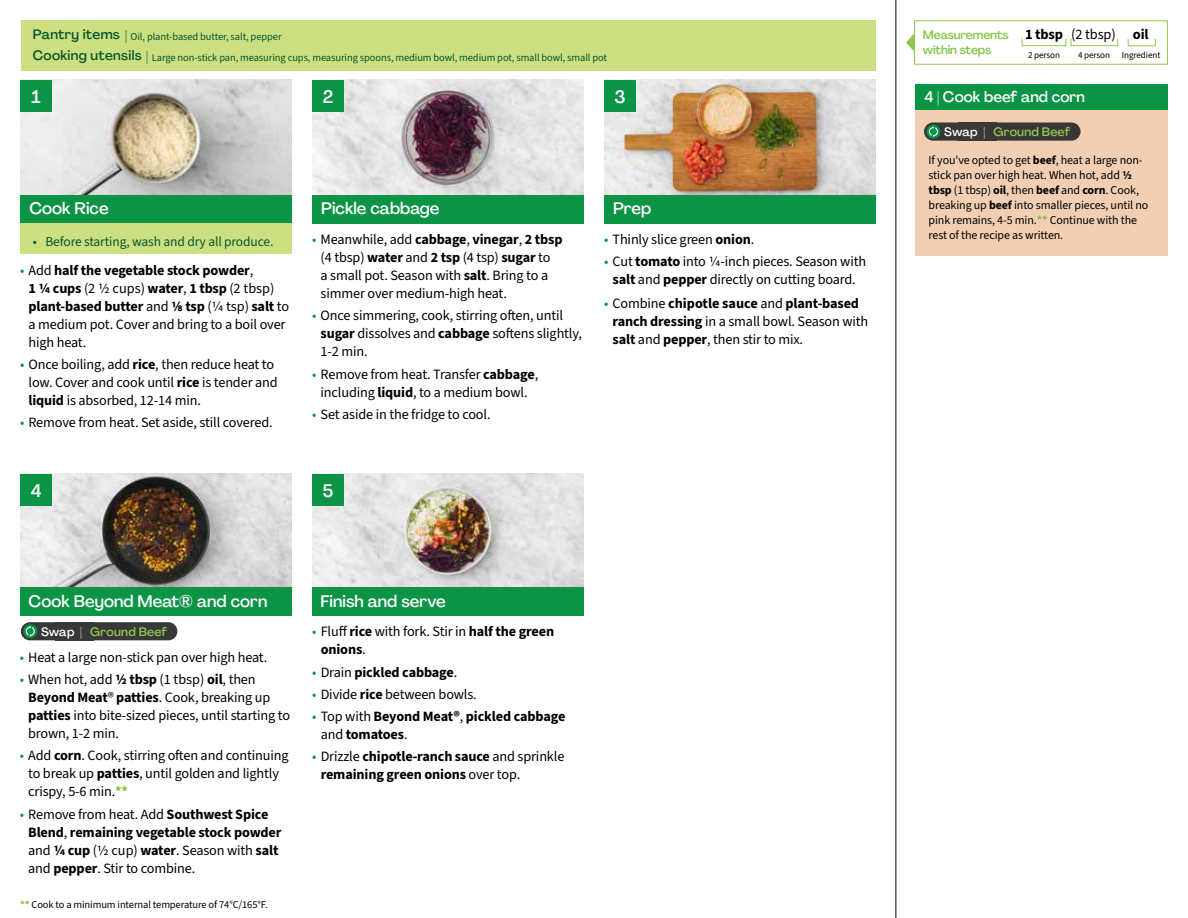
<style>
.page{position:relative;width:1188px;height:918px;background:#fff}
.page>*{position:absolute;margin:0;border:0;box-sizing:border-box;transform-origin:0 0}
.t1{font:500 18px "Agrandir";color:#fff}
.t2{font:500 16.5px "Agrandir";color:#fff}
.t3{font:500 15px "Agrandir";color:#fff}
.t4{font:700 14.4px "Source Sans 3";letter-spacing:-.01em;color:#000}
.t5{font:14.25px/18px "Source Sans 3";letter-spacing:-.01em;color:#000}
.t6{font:700 14.25px/18px "Source Sans 3";letter-spacing:-.01em;color:#000}
.t7{font:13.5px "Source Sans 3";letter-spacing:-.01em;color:#05562c}
.t8{font:500 13.5px "Agrandir";letter-spacing:.025em;color:#05562c}
.t9{font:500 12.15px "Agrandir";letter-spacing:.02em;color:#91c84e}
.t10{font:12px/15px "Source Sans 3";letter-spacing:-.01em;color:#000}
.t11{font:500 12px/15.8px "Agrandir";letter-spacing:-.01em;color:#82c341}
.t12{font:10.5px "Source Sans 3";letter-spacing:-.01em;color:#05562c}
.t13{font:10.5px "Source Sans 3";letter-spacing:-.01em;color:#000}
.t14{font:9.15px "Source Sans 3";letter-spacing:-.01em;color:#000}
.s1{font-family:"Agrandir";font-weight:500;font-size:13.5px}
.s2{color:#0b9446}
.s3{font-weight:700}
.s4{color:#fff}
.s5{font-weight:700;color:#8cba42}
.s6{font-weight:400;color:#0b9446}
.s7{font-weight:400}
</style>
<div class="page">
<img style="left:20px;top:474px;width:272px;height:113px">
<img style="left:312px;top:474px;width:272px;height:113px">
<img style="left:20px;top:80px;width:272px;height:115px">
<img style="left:312px;top:80px;width:272px;height:115px">
<img style="left:604px;top:80px;width:272px;height:115px">
<div style="left:312px;top:195px;width:272px;height:29px;background:#0b9446"></div>
<div style="left:20px;top:195px;width:272px;height:29px;background:#0b9446"></div>
<div style="left:20px;top:587px;width:272px;height:29px;background:#0b9446"></div>
<div style="left:312px;top:587px;width:272px;height:29px;background:#0b9446"></div>
<div style="left:604px;top:195px;width:272px;height:29px;background:#0b9446"></div>
<div style="left:21px;top:20px;width:855px;height:51px;background:#cde081"></div>
<div style="left:20px;top:224px;width:272px;height:30px;background:#cde081"></div>
<hr style="left:896px;top:0;width:1px;height:918px;background:#000">
<div style="left:20px;top:474px;width:32px;height:32px;background:#0b9446"></div>
<div style="left:20px;top:80px;width:32px;height:32px;background:#0b9446"></div>
<div style="left:312px;top:474px;width:32px;height:32px;background:#0b9446"></div>
<div style="left:312px;top:80px;width:32px;height:32px;background:#0b9446"></div>
<div style="left:604px;top:80px;width:32px;height:32px;background:#0b9446"></div>
<div style="left:914px;top:20px;width:254px;height:45px;border:1px solid #91c84e"></div>
<div style="left:1022px;top:38px;width:44px;height:8px;border:1px solid #91c84e"></div>
<div style="left:1071px;top:38px;width:47px;height:8px;border:1px solid #91c84e"></div>
<div style="left:1128px;top:38px;width:28px;height:8px;border:1px solid #91c84e"></div>
<svg style="left:906px;top:33px;width:9px;height:19px"></svg>
<div style="left:916px;top:110px;width:252px;height:146px;background:#f2cfb3"></div>
<div style="left:916px;top:84px;width:252px;height:26px;background:#0b9446"></div>
<div style="left:56px;top:622px;width:38px;height:18px;background:#383839"></div>
<div style="left:21px;top:622px;width:70px;height:18px;background:#383839;border-radius:9px"></div>
<svg style="left:23px;top:624px;width:14px;height:14px"></svg>
<svg style="left:26px;top:626px;width:9px;height:11px"></svg>
<div style="left:82px;top:622px;width:95px;height:18px;background:#383839;border-radius:9px"></div>
<div style="left:959px;top:122px;width:38px;height:19px;background:#383839"></div>
<div style="left:924px;top:122px;width:71px;height:19px;background:#383839;border-radius:9px"></div>
<svg style="left:926px;top:125px;width:14px;height:14px"></svg>
<svg style="left:929px;top:126px;width:9px;height:11px"></svg>
<div style="left:985px;top:122px;width:96px;height:19px;background:#383839;border-radius:9px"></div>
<p class="t12" style="left:33px;top:30px;width:250px"><span class="s1">Pantry items |</span> Oil, plant-based butter, salt, pepper</p>
<p class="t8" style="left:33px;top:47px;width:110px">Cooking utensils</p>
<p class="t12" style="left:146px;top:51px;width:462px"><span class="s1">|</span> Large non-stick pan, measuring cups, measuring spoons, medium bowl, medium pot, small bowl, small pot</p>
<p class="t1" style="left:32px;top:86px;width:11px">1</p>
<p class="t1" style="left:323px;top:86px;width:12px">2</p>
<p class="t1" style="left:614px;top:85px;width:13px">3</p>
<p class="t2" style="left:29px;top:198px;width:81px">Cook Rice</p>
<p class="t2" style="left:321px;top:198px;width:120px">Pickle cabbage</p>
<p class="t2" style="left:613px;top:198px;width:40px">Prep</p>
<p class="t7" style="left:33px;top:233px;width:242px">• Before starting, wash and dry all produce.</p>
<p class="t5" style="left:29px;top:261px;width:262px;text-indent:-9px"><span class="s2">•</span> Add <span class="s3">half the vegetable stock powder</span>,<br><span class="s3">1 1/4 cups</span> (2 1/2 cups) <span class="s3">water</span>, <span class="s3">1 tbsp</span> (2 tbsp) <span class="s3">plant-based butter</span> and <span class="s3">1/8 tsp</span> (1/4 tsp) <span class="s3">salt</span> to a medium pot. Cover and bring to a boil over high heat.</p>
<p class="t5" style="left:29px;top:355px;width:251px;text-indent:-9px"><span class="s2">•</span> Once boiling, add <span class="s3">rice</span>, then reduce heat to low. Cover and cook until <span class="s3">rice</span> is tender and <span class="s3">liquid</span> is absorbed, 12-14 min.</p>
<p class="t5" style="left:20px;top:413px;width:254px"><span class="s2">•</span> Remove from heat. Set aside, still covered.</p>
<p class="t5" style="left:321px;top:230px;width:243px;text-indent:-9px"><span class="s2">•</span> Meanwhile, add <span class="s3">cabbage</span>, <span class="s3">vinegar</span>, <span class="s3">2 tbsp </span>(4 tbsp) <span class="s3">water</span> and <span class="s3">2 tsp</span> (4 tsp) <span class="s3">sugar</span> to<br>a small pot. Season with <span class="s3">salt</span>. Bring to a simmer over medium-high heat.</p>
<p class="t5" style="left:321px;top:307px;width:263px;text-indent:-9px"><span class="s2">•</span> Once simmering, cook, stirring often, until <span class="s3">sugar</span> dissolves and <span class="s3">cabbage</span> softens slightly,<br>1-2 min.</p>
<p class="t5" style="left:312px;top:365px;width:228px;text-align:center"><span class="s2">•</span> Remove from heat. Transfer <span class="s3">cabbage</span>, including <span class="s3">liquid</span>, to a medium bowl.</p>
<p class="t5" style="left:312px;top:405px;width:180px"><span class="s2">•</span> Set aside in the fridge to cool.</p>
<p class="t5" style="left:604px;top:230px;width:152px"><span class="s2">•</span> Thinly slice green <span class="s3">onion</span>.</p>
<p class="t5" style="left:604px;top:253px;width:264px;text-align:center"><span class="s2">•</span> Cut <span class="s3">tomato</span> into 1/4-inch pieces. Season with <span class="s3">salt</span> and <span class="s3">pepper</span> directly on cutting board.</p>
<p class="t5" style="left:613px;top:294px;width:257px;text-indent:-9px"><span class="s2">•</span> Combine <span class="s3">chipotle sauce</span> and <span class="s3">plant-based ranch dressing</span> in a small bowl. Season with <span class="s3">salt</span> and <span class="s3">pepper</span>, then stir to mix.</p>
<p class="t1" style="left:31px;top:479px;width:12px">4</p>
<p class="t1" style="left:323px;top:479px;width:12px">5</p>
<p class="t2" style="left:29px;top:591px;width:240px">Cook Beyond Meat® and corn</p>
<p class="t2" style="left:321px;top:591px;width:127px">Finish and serve</p>
<p class="t9" style="left:41px;top:624px;width:128px"><span class="s4">Swap |</span> Ground Beef</p>
<p class="t5" style="left:20px;top:648px;width:249px"><span class="s2">•</span> Heat a large non-stick pan over high heat.</p>
<p class="t5" style="left:28px;top:671px;width:263px;text-indent:-9px"><span class="s2">•</span> When hot, add <span class="s3">1/2 tbsp</span> (1 tbsp) <span class="s3">oil</span>, then <span class="s3">Beyond Meat</span>® <span class="s3">patties</span>. Cook, breaking up <span class="s3">patties</span> into bite-sized pieces, until starting to brown, 1-2 min.</p>
<p class="t5" style="left:28px;top:747px;width:262px;text-indent:-9px"><span class="s2">•</span> Add <span class="s3">corn</span>. Cook, stirring often and continuing to break up <span class="s3">patties</span>, until golden and lightly crispy, 5-6 min.<span class="s5">**</span></p>
<p class="t6" style="left:28px;top:805px;width:255px;text-indent:-9px"><span class="s6">•</span> <span class="s7">Remove from heat. Add</span> Southwest Spice Blend<span class="s7">,</span> remaining vegetable stock powder <span class="s7">and</span> 1/4 cup <span class="s7">(1/2 cup)</span> water<span class="s7">. Season with</span> salt <span class="s7">and</span> pepper<span class="s7">. Stir to combine.</span></p>
<p class="t13" style="left:20px;top:898px;width:249px"><span class="s5">**</span> Cook to a minimum internal temperature of 74°C/165°F.</p>
<p class="t6" style="left:321px;top:623px;width:235px;text-indent:-9px"><span class="s6">•</span> <span class="s7">Fluff</span> rice <span class="s7">with fork. Stir in</span> half the green onions<span class="s7">.</span></p>
<p class="t6" style="left:312px;top:663px;width:147px"><span class="s6">•</span> <span class="s7">Drain</span> pickled cabbage<span class="s7">.</span></p>
<p class="t5" style="left:312px;top:685px;width:166px"><span class="s2">•</span> Divide <span class="s3">rice</span> between bowls.</p>
<p class="t6" style="left:321px;top:707px;width:246px;text-indent:-9px"><span class="s6">•</span> <span class="s7">Top with</span> Beyond Meat®<span class="s7">,</span> pickled cabbage <span class="s7">and</span> tomatoes<span class="s7">.</span></p>
<p class="t6" style="left:321px;top:748px;width:245px;text-indent:-9px"><span class="s6">•</span> <span class="s7">Drizzle</span> chipotle-ranch sauce <span class="s7">and sprinkle </span>remaining green onions <span class="s7">over top.</span></p>
<p class="t11" style="left:923px;top:26px;width:87px">Measurements within steps</p>
<p class="t4" style="left:1025px;top:25px;width:125px">1 tbsp <span class="s7">(2 tbsp)</span> oil</p>
<p class="t14" style="left:1028px;top:49px;width:34px">2 person</p>
<p class="t14" style="left:1078px;top:49px;width:34px">4 person</p>
<p class="t14" style="left:1122px;top:49px;width:40px">Ingredient</p>
<p class="t3" style="left:924px;top:88px;width:162px">4 | Cook beef and corn</p>
<p class="t9" style="left:944px;top:124px;width:128px"><span class="s4">Swap |</span> Ground Beef</p>
<p class="t10" style="left:929px;top:153px;width:221px">If you've opted to get <span class="s3">beef</span>, heat a large non&shy;stick pan over high heat. When hot, add <span class="s3">1/2 tbsp</span> (1 tbsp) <span class="s3">oil</span>, then <span class="s3">beef</span> and <span class="s3">corn</span>. Cook, breaking up <span class="s3">beef</span> into smaller pieces, until no pink remains, 4-5 min.<span class="s5">**</span> Continue with the rest of the recipe as written.</p>
</div>
